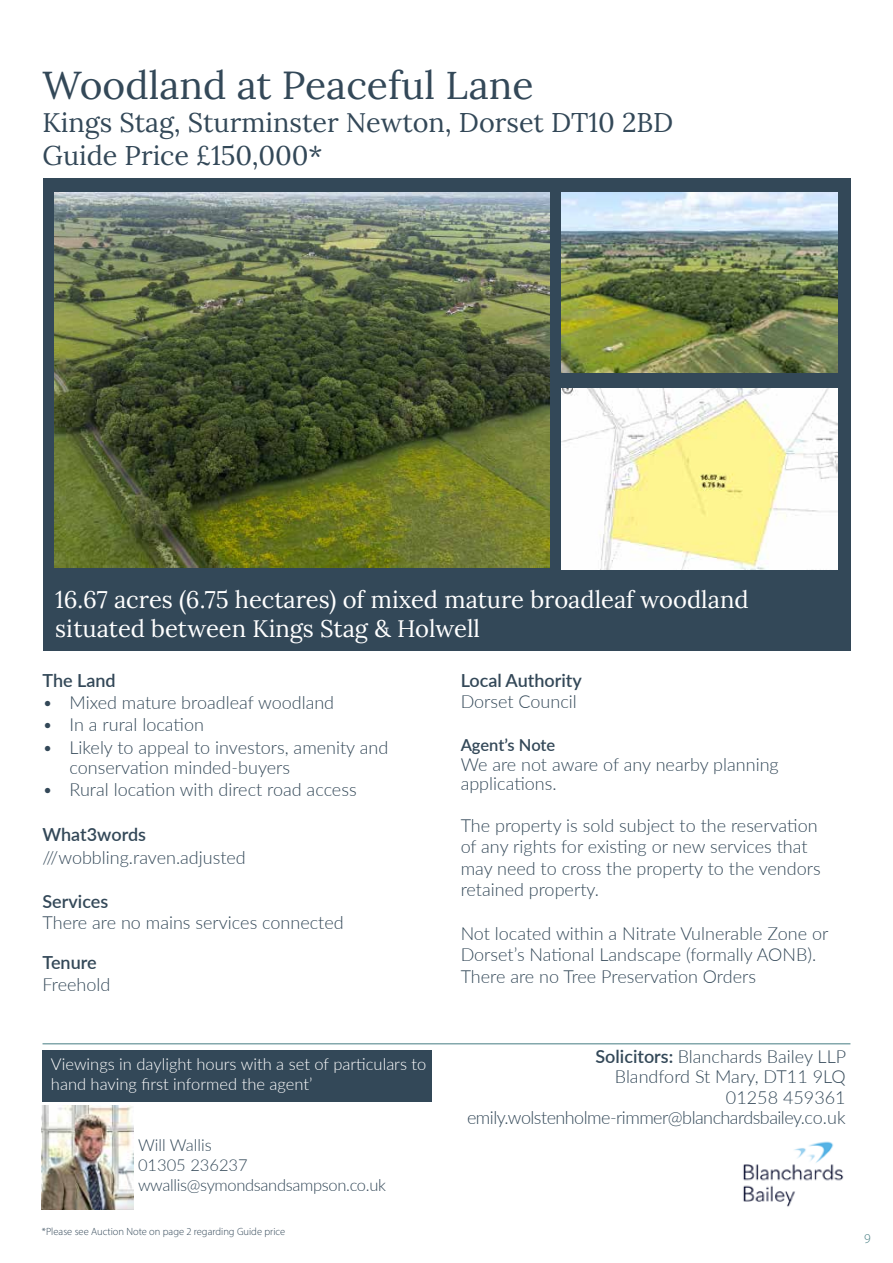
<style>
.page{position:relative;width:893px;height:1263px;background:#fff}
.page>*{position:absolute;margin:0;border:0;box-sizing:border-box;transform-origin:0 0}
.t1{font:39px "Lora";color:#334858}
.t2{font:27px/33px "Lora";color:#334858}
.t3{font:24px/28.8px "Lora";color:#fff}
.t4{font:300 18px/21.6px "Lato";color:#334858}
.t5{font:300 18px/20.2px "Lato";letter-spacing:-.025em;color:#334858;text-align:right}
.t6{font:600 18px "Lato";color:#334858}
.t7{font:300 16.5px/19.8px "Lato";color:#fff}
.t8{font:300 16.5px/20.2px "Lato";letter-spacing:-.02em;color:#334858}
.t9{font:600 16.5px "Lato";letter-spacing:-.005em;color:#334858}
.t10{font:300 13.5px "Myriad Pro";color:#467d82}
.t11{font:300 10.5px "Myriad Pro";color:#334858}
.s1{font-weight:600}
</style>
<div class="page">
<div style="left:43px;top:179px;width:807px;height:472px;background:#334858"></div>
<img style="left:55px;top:192px;width:494px;height:375px">
<img style="left:561px;top:192px;width:277px;height:181px">
<img style="left:561px;top:389px;width:277px;height:180px">
<hr style="left:43px;top:1043px;width:807px;height:1px;background:#467d82">
<div style="left:42px;top:1050px;width:389px;height:51px;background:#334858"></div>
<img style="left:42px;top:1105px;width:91px;height:105px">
<img style="left:743px;top:1141px;width:101px;height:66px">
<h1 class="t1" style="left:43px;top:56px;width:493px">Woodland at Peaceful Lane</h1>
<h2 class="t2" style="left:43px;top:105px;width:632px">Kings Stag, Sturminster Newton, Dorset DT10 2BD<br>Guide Price £150,000*</h2>
<h3 class="t3" style="left:55px;top:583px;width:695px">16.67 acres (6.75 hectares) of mixed mature broadleaf woodland situated between Kings Stag &amp; Holwell</h3>
<p class="t6" style="left:43px;top:667px;width:75px">The Land</p>
<p class="t4" style="left:43px;top:691px;width:293px">• Mixed mature broadleaf woodland</p>
<p class="t4" style="left:43px;top:713px;width:163px">• In a rural location</p>
<p class="t4" style="left:70px;top:736px;width:320px;line-height:20.2px;text-indent:-27px">• Likely to appeal to investors, amenity and conservation minded-buyers</p>
<p class="t4" style="left:43px;top:778px;width:316px">• Rural location with direct road access</p>
<p class="t6" style="left:43px;top:821px;width:105px">What3words</p>
<p class="t4" style="left:43px;top:845px;width:205px">///wobbling.raven.adjusted</p>
<p class="t6" style="left:43px;top:889px;width:67px">Services</p>
<p class="t4" style="left:43px;top:910px;width:303px">There are no mains services connected</p>
<p class="t6" style="left:43px;top:950px;width:56px">Tenure</p>
<p class="t4" style="left:43px;top:973px;width:69px">Freehold</p>
<p class="t6" style="left:461px;top:667px;width:123px">Local Authority</p>
<p class="t4" style="left:461px;top:690px;width:118px">Dorset Council</p>
<p class="t9" style="left:461px;top:733px;width:96px">Agent’s Note</p>
<p class="t4" style="left:461px;top:754px;width:320px;line-height:19.5px">We are not aware of any nearby planning applications.</p>
<p class="t4" style="left:461px;top:814px;width:362px">The property is sold subject to the reservation of any rights for existing or new services that may need to cross the property to the vendors retained property.</p>
<p class="t4" style="left:461px;top:922px;width:369px">Not located within a Nitrate Vulnerable Zone or<br>Dorset’s National Landscape (formally AONB).<br>There are no Tree Preservation Orders</p>
<p class="t7" style="left:51px;top:1053px;width:377px">Viewings in daylight hours with a set of particulars to hand having first informed the agent’</p>
<p class="t8" style="left:138px;top:1134px;width:249px">Will Wallis<br>01305 236237 wwallis@symondsandsampson.co.uk</p>
<p class="t11" style="left:42px;top:1225px;width:245px">*Please see Auction Note on page 2 regarding Guide price</p>
<p class="t5" style="left:467px;top:1046px;width:381px"><span class="s1">Solicitors:</span> Blanchards Bailey LLP<br>Blandford St Mary, DT11 9LQ<br>01258 459361 emily.wolstenholme-rimmer@blanchardsbailey.co.uk</p>
<p class="t10" style="left:864px;top:1230px;width:8px">9</p>
</div>
